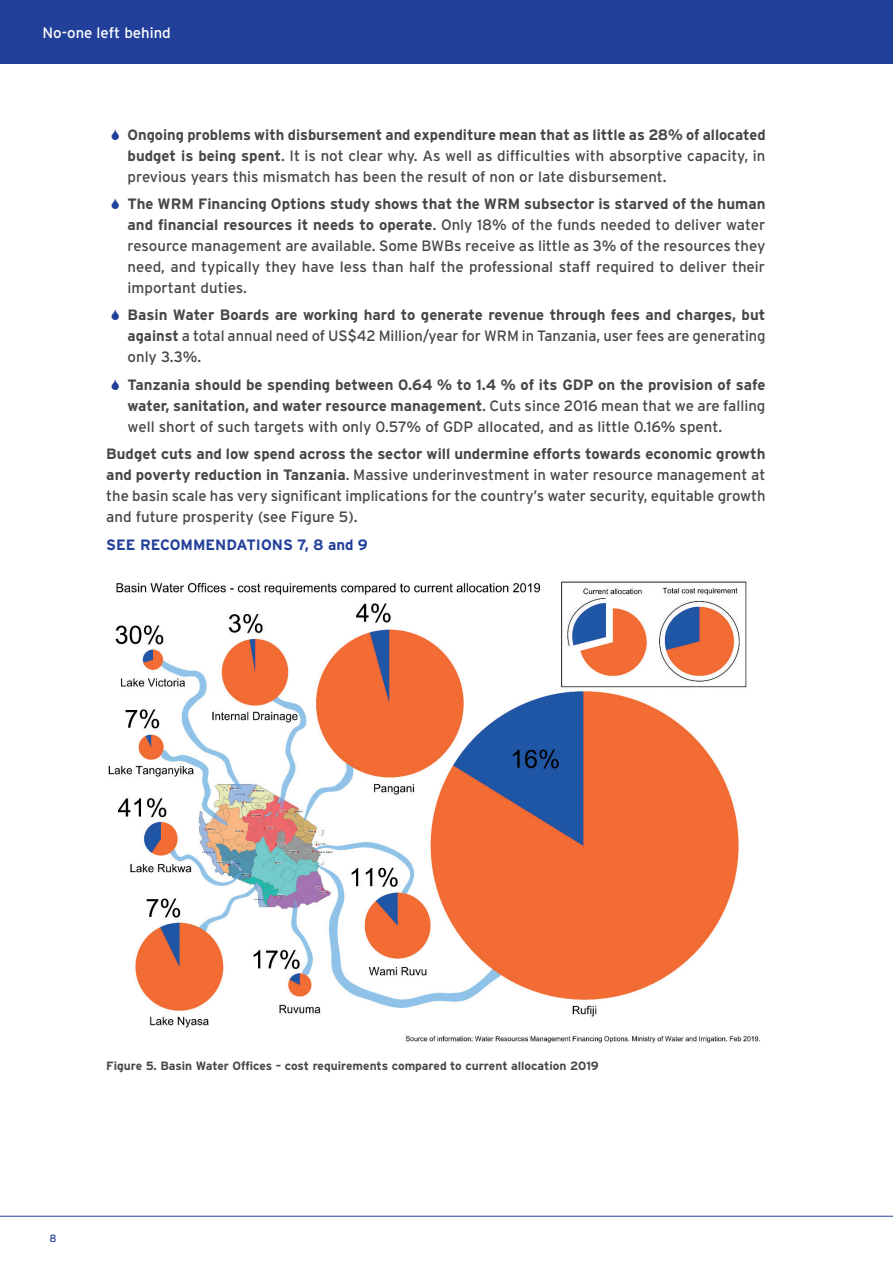
<style>
.page{position:relative;width:893px;height:1263px;background:#fff}
.page>*{position:absolute;margin:0;border:0;box-sizing:border-box;transform-origin:0 0}
.t1{font:15px/21px "Interstate";color:#464748;text-align:justify}
.t2{font:700 15px/21px "Interstate";color:#464748;text-align:justify}
.t3{font:700 15px "Interstate";color:#223f99}
.t4{font:15px "Interstate";color:#fff}
.t5{font:700 12px "Interstate";color:#464748}
.t6{font:10.5px "Interstate";color:#223f99}
.s1{font-weight:700}
.s2{font-weight:400}
</style>
<div class="page">
<div style="left:0;top:0;width:893px;height:64px;background:#223f99"></div>
<hr style="left:0;top:1216px;width:893px;height:1px;background:#223f99">
<img style="left:108px;top:581px;width:652px;height:461px">
<p class="t4" style="left:43px;top:24px;width:130px">No-one left behind</p>
<p class="t1" style="left:128px;top:124px;width:640px"><span class="s1">Ongoing problems with disbursement and expenditure mean that as little as 28% of allocated budget is being spent</span>. It is not clear why. As well as difficulties with absorptive capacity, in previous years this mismatch has been the result of non or late disbursement.</p>
<p class="t1" style="left:128px;top:193px;width:639px"><span class="s1">The WRM Financing Options study shows that the WRM subsector is starved of the human and financial resources it needs to operate</span>. Only 18% of the funds needed to deliver water resource management are available. Some BWBs receive as little as 3% of the resources they need, and typically they have less than half the professional staff required to deliver their important duties.</p>
<p class="t1" style="left:128px;top:304px;width:640px"><span class="s1">Basin Water Boards are working hard to generate revenue through fees and charges, but against</span> a total annual need of US$42 Million/year for WRM in Tanzania, user fees are generating only 3.3%.</p>
<p class="t2" style="left:128px;top:374px;width:639px">Tanzania should be spending between 0.64 % to 1.4 % of its GDP on the provision of safe water, sanitation, and water resource management<span class="s2">. Cuts since 2016 mean that we are falling well short of such targets with only 0.57% of GDP allocated, and as little 0.16% spent.</span></p>
<p class="t1" style="left:106px;top:443px;width:661px"><span class="s1">Budget cuts and low spend across the sector will undermine efforts towards economic growth and poverty reduction in Tanzania</span>. Massive underinvestment in water resource management at the basin scale has very significant implications for the country’s water security, equitable growth and future prosperity (see Figure 5).</p>
<p class="t3" style="left:106px;top:536px;width:263px">SEE RECOMMENDATIONS 7, 8 and 9</p>
<p class="t5" style="left:106px;top:1058px;width:494px">Figure 5. Basin Water Offices – cost requirements compared to current allocation 2019</p>
<p class="t6" style="left:50px;top:1232px;width:9px">8</p>
</div>
